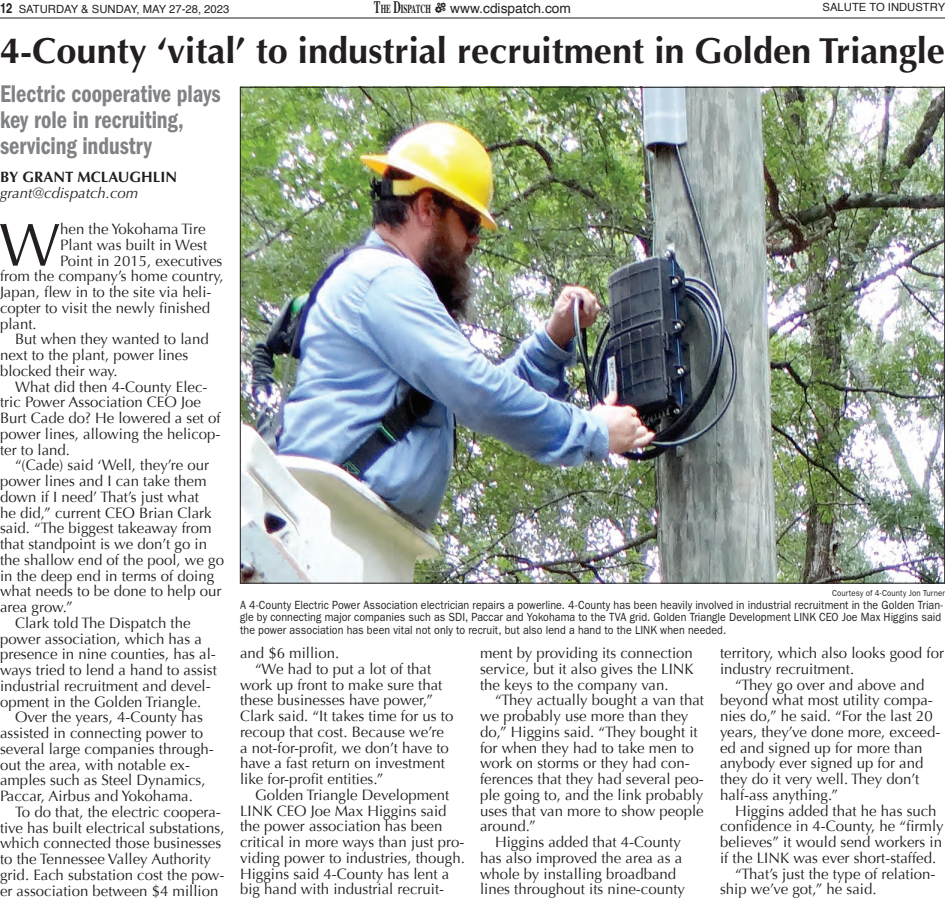
<style>
.page{position:relative;width:945px;height:900px;background:#fff}
.page>*{position:absolute;margin:0;border:0;box-sizing:border-box;transform-origin:0 0}
.t1{font:61px "Optima";color:#231f20}
.t2{font:700 36.25px "Optima";color:#231f20}
.t3{font:25px/26.2px "ITC Franklin Gothic Std Dm Cd";letter-spacing:-.005em;color:#808285;scale:.9 1}
.t4{font:15px/15.8px "Optima";color:#231f20}
.t5{font:italic 15px "Optima";color:#231f20}
.t6{font:700 15px "Optima";color:#231f20}
.t7{font:13.75px "Helvetica";color:#231f20}
.t8{font:11.88px/12.5px "ITC Franklin Gothic Std";letter-spacing:.005em;color:#231f20;scale:.9 1}
.t9{font:11.25px "Helvetica";color:#231f20}
.t10{font:8.75px "ITC Franklin Gothic Std";letter-spacing:.015em;color:#231f20;scale:.9 1}
.s1{font-weight:700;font-stretch:condensed;font-size:13.75px}
.s2{font-family:"Times";font-weight:700;font-size:17.5px}
.s3{font-family:"Times";font-weight:700;font-size:12.25px}
.s4{font-family:"Mechanic";font-size:15px}
</style>
<div class="page">
<hr style="left:0;top:18px;width:945px;height:1px;background:#231f20">
<img style="left:242px;top:89px;width:701px;height:493px">
<p class="t9" style="left:0;top:0;width:231px"><span class="s1">12</span> SATURDAY &amp; SUNDAY, MAY 27-28, 2023</p>
<p class="t7" style="left:374px;top:-2px;width:199px"><span class="s2">T</span><span class="s3">HE</span> <span class="s2">D</span><span class="s3">ISPATCH</span> <span class="s4">E</span> www.cdispatch.com</p>
<p class="t9" style="left:823px;top:-2px;width:124px">SALUTE TO INDUSTRY</p>
<h2 class="t2" style="left:0;top:30px;width:947px">4-County ‘vital’ to industrial recruitment in Golden Triangle</h2>
<h3 class="t3" style="left:0;top:80px;width:247px">Electric cooperative plays key role in recruiting, servicing industry</h3>
<p class="t6" style="left:0;top:168px;width:179px">BY GRANT MCLAUGHLIN</p>
<p class="t5" style="left:0;top:184px;width:140px">grant@cdispatch.com</p>
<h1 class="t1" style="left:-1px;top:210px;width:62px">W</h1>
<p class="t4" style="left:60px;top:221px;width:147px">hen the Yokohama Tire</p>
<p class="t4" style="left:60px;top:237px;width:149px">Plant was built in West</p>
<p class="t4" style="left:60px;top:253px;width:164px">Point in 2015, executives</p>
<p class="t4" style="left:0;top:269px;width:225px">from the company’s home country,</p>
<p class="t4" style="left:0;top:284px;width:213px">Japan, flew in to the site via heli-</p>
<p class="t4" style="left:0;top:300px;width:212px">copter to visit the newly finished</p>
<p class="t4" style="left:0;top:316px;width:38px">plant.</p>
<p class="t4" style="left:15px;top:332px;width:195px">But when they wanted to land</p>
<p class="t4" style="left:0;top:347px;width:190px">next to the plant, power lines</p>
<p class="t4" style="left:0;top:363px;width:119px">blocked their way.</p>
<p class="t4" style="left:15px;top:379px;width:194px">What did then 4-County Elec-</p>
<p class="t4" style="left:0;top:395px;width:202px">tric Power Association CEO Joe</p>
<p class="t4" style="left:0;top:410px;width:222px">Burt Cade do? He lowered a set of</p>
<p class="t4" style="left:0;top:426px;width:222px">power lines, allowing the helicop-</p>
<p class="t4" style="left:0;top:442px;width:72px">ter to land.</p>
<p class="t4" style="left:15px;top:458px;width:196px">“(Cade) said ‘Well, they’re our</p>
<p class="t4" style="left:0;top:473px;width:208px">power lines and I can take them</p>
<p class="t4" style="left:0;top:489px;width:201px">down if I need’ That’s just what</p>
<p class="t4" style="left:0;top:505px;width:213px">he did,” current CEO Brian Clark</p>
<p class="t4" style="left:0;top:521px;width:213px">said. “The biggest takeaway from</p>
<p class="t4" style="left:0;top:536px;width:209px">that standpoint is we don’t go in</p>
<p class="t4" style="left:0;top:552px;width:226px">the shallow end of the pool, we go</p>
<p class="t4" style="left:0;top:568px;width:216px">in the deep end in terms of doing</p>
<p class="t4" style="left:0;top:584px;width:223px">what needs to be done to help our</p>
<p class="t4" style="left:0;top:599px;width:74px">area grow.”</p>
<p class="t4" style="left:15px;top:615px;width:177px">Clark told The Dispatch the</p>
<p class="t4" style="left:0;top:631px;width:203px">power association, which has a</p>
<p class="t4" style="left:0;top:647px;width:217px">presence in nine counties, has al-</p>
<p class="t4" style="left:0;top:662px;width:218px">ways tried to lend a hand to assist</p>
<p class="t4" style="left:0;top:678px;width:212px">industrial recruitment and devel-</p>
<p class="t4" style="left:0;top:694px;width:203px">opment in the Golden Triangle.</p>
<p class="t4" style="left:15px;top:710px;width:189px">Over the years, 4-County has</p>
<p class="t4" style="left:0;top:725px;width:205px">assisted in connecting power to</p>
<p class="t4" style="left:0;top:741px;width:215px">several large companies through-</p>
<p class="t4" style="left:0;top:757px;width:192px">out the area, with notable ex-</p>
<p class="t4" style="left:0;top:773px;width:207px">amples such as Steel Dynamics,</p>
<p class="t4" style="left:0;top:788px;width:194px">Paccar, Airbus and Yokohama.</p>
<p class="t4" style="left:15px;top:804px;width:207px">To do that, the electric coopera-</p>
<p class="t4" style="left:0;top:820px;width:226px">tive has built electrical substations,</p>
<p class="t4" style="left:0;top:836px;width:223px">which connected those businesses</p>
<p class="t4" style="left:0;top:851px;width:213px">to the Tennessee Valley Authority</p>
<p class="t4" style="left:0;top:867px;width:226px">grid. Each substation cost the pow-</p>
<p class="t4" style="left:0;top:883px;width:220px">er association between $4 million</p>
<p class="t10" style="left:832px;top:588px;width:127px">Courtesy of 4-County Jon Turner</p>
<p class="t8" style="left:240px;top:598px;width:783px">A 4-County Electric Power Association electrician repairs a powerline. 4-County has been heavily involved in industrial recruitment in the Golden Trian&shy;gle by connecting major companies such as SDI, Paccar and Yokohama to the TVA grid. Golden Triangle Development LINK CEO Joe Max Higgins said the power association has been vital not only to recruit, but also lend a hand to the LINK when needed.</p>
<p class="t4" style="left:720px;top:645px;width:226px">territory, which also looks good for industry recruitment.</p>
<p class="t4" style="left:720px;top:677px;width:222px;text-indent:15px">“They go over and above and beyond what most utility compa&shy;nies do,” he said. “For the last 20 years, they’ve done more, exceed&shy;ed and signed up for more than anybody ever signed up for and they do it very well. They don’t half-ass anything.”</p>
<p class="t4" style="left:735px;top:803px;width:203px">Higgins added that he has such</p>
<p class="t4" style="left:720px;top:819px;width:225px">confidence in 4-County, he “firmly</p>
<p class="t4" style="left:720px;top:834px;width:224px">believes” it would send workers in</p>
<p class="t4" style="left:720px;top:850px;width:218px">if the LINK was ever short-staffed.</p>
<p class="t4" style="left:735px;top:866px;width:202px">“That’s just the type of relation-</p>
<p class="t4" style="left:720px;top:882px;width:158px">ship we’ve got,” he said.</p>
<p class="t4" style="left:240px;top:645px;width:101px">and $6 million.</p>
<p class="t4" style="left:255px;top:661px;width:178px">“We had to put a lot of that</p>
<p class="t4" style="left:240px;top:677px;width:204px">work up front to make sure that</p>
<p class="t4" style="left:240px;top:693px;width:195px">these businesses have power,”</p>
<p class="t4" style="left:240px;top:708px;width:215px">Clark said. “It takes time for us to</p>
<p class="t4" style="left:240px;top:724px;width:205px">recoup that cost. Because we’re</p>
<p class="t4" style="left:240px;top:740px;width:210px">a not-for-profit, we don’t have to</p>
<p class="t4" style="left:240px;top:756px;width:206px">have a fast return on investment</p>
<p class="t4" style="left:240px;top:771px;width:145px">like for-profit entities.”</p>
<p class="t4" style="left:255px;top:787px;width:196px">Golden Triangle Development</p>
<p class="t4" style="left:240px;top:803px;width:208px">LINK CEO Joe Max Higgins said</p>
<p class="t4" style="left:240px;top:819px;width:204px">the power association has been</p>
<p class="t4" style="left:240px;top:834px;width:226px">critical in more ways than just pro-</p>
<p class="t4" style="left:240px;top:850px;width:226px">viding power to industries, though.</p>
<p class="t4" style="left:240px;top:866px;width:211px">Higgins said 4-County has lent a</p>
<p class="t4" style="left:240px;top:882px;width:206px">big hand with industrial recruit-</p>
<p class="t4" style="left:480px;top:645px;width:215px;text-align:justify">ment by providing its connection service, but it also gives the LINK the keys to the company van.</p>
<p class="t4" style="left:495px;top:693px;width:211px">“They actually bought a van that</p>
<p class="t4" style="left:480px;top:708px;width:210px">we probably use more than they</p>
<p class="t4" style="left:480px;top:724px;width:219px">do,” Higgins said. “They bought it</p>
<p class="t4" style="left:480px;top:740px;width:215px">for when they had to take men to</p>
<p class="t4" style="left:480px;top:756px;width:211px">work on storms or they had con-</p>
<p class="t4" style="left:480px;top:771px;width:225px">ferences that they had several peo-</p>
<p class="t4" style="left:480px;top:787px;width:225px">ple going to, and the link probably</p>
<p class="t4" style="left:480px;top:803px;width:225px">uses that van more to show people</p>
<p class="t4" style="left:480px;top:819px;width:57px">around.”</p>
<p class="t4" style="left:495px;top:834px;width:187px">Higgins added that 4-County</p>
<p class="t4" style="left:480px;top:850px;width:204px">has also improved the area as a</p>
<p class="t4" style="left:480px;top:866px;width:198px">whole by installing broadband</p>
<p class="t4" style="left:480px;top:882px;width:207px">lines throughout its nine-county</p>
</div>
